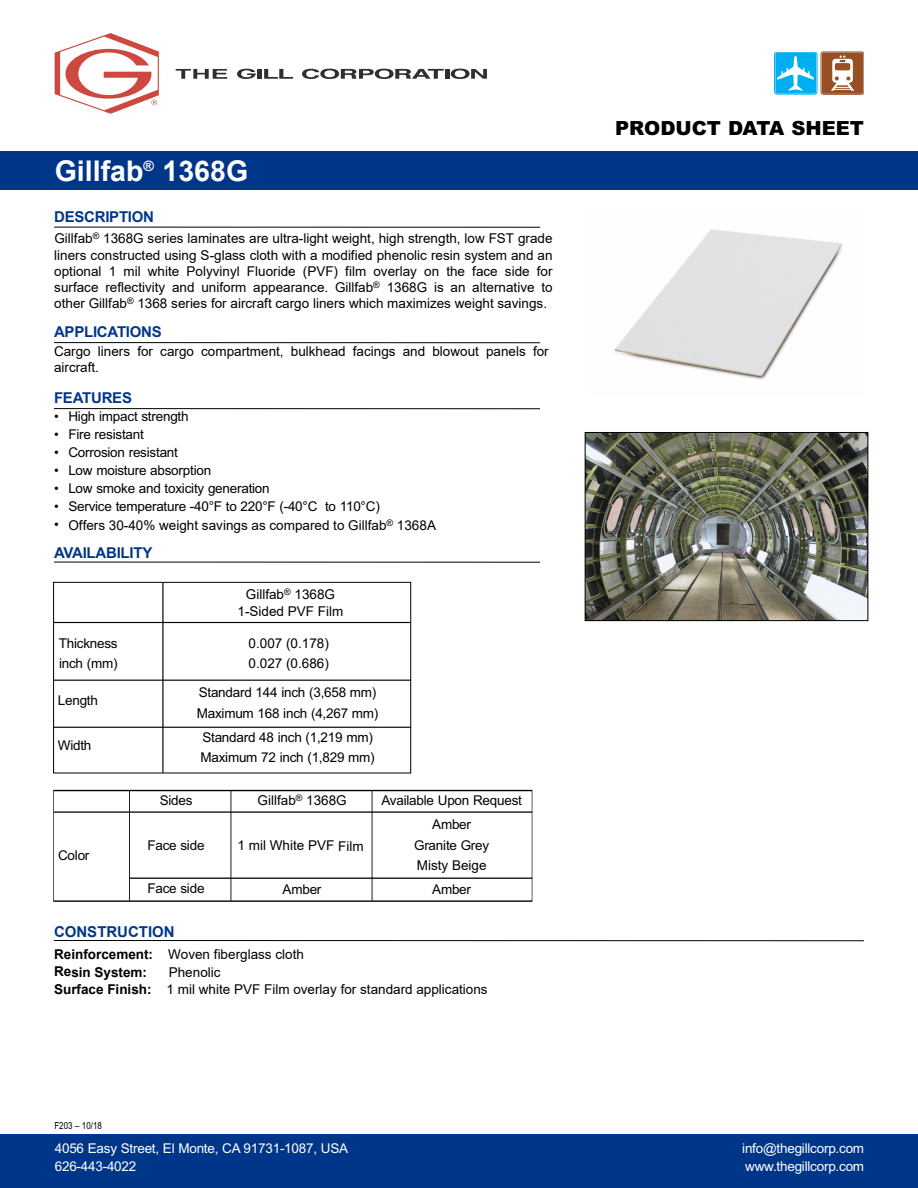
<style>
.page{position:relative;width:918px;height:1188px;background:#fff}
.page>*{position:absolute;margin:0;border:0;box-sizing:border-box;transform-origin:0 0}
.t1{font:700 28.5px "Arial";color:#fff}
.t2{font:900 19.5px "Arial";color:#000}
.t3{font:700 15px "Arial";letter-spacing:-.015em;color:#003689}
.t4{font:13.5px/16.2px "Arial";letter-spacing:-.015em;color:#000}
.t5{font:13.5px "Arial";letter-spacing:-.015em;color:#fff}
.t6{font:700 13.5px/17.5px "Arial";color:#000}
.t7{font:9.75px "Arial Narrow";color:#000}
.s1{font-weight:400}
.s2{font-weight:700}
</style>
<div class="page">
<div style="left:0;top:152px;width:918px;height:38px;background:#003689"></div>
<div style="left:0;top:1134px;width:918px;height:54px;background:#003689"></div>
<div style="left:821px;top:52px;width:43px;height:42px;border:1px solid #975026;border-radius:3px"></div>
<div style="left:822px;top:53px;width:41px;height:41px;background:#975026;border-radius:2px"></div>
<svg style="left:831px;top:55px;width:23px;height:36px"></svg>
<div style="left:774px;top:52px;width:43px;height:42px;border:1px solid #00afef;border-radius:2px"></div>
<div style="left:775px;top:53px;width:41px;height:41px;background:#00afef;border-radius:2px"></div>
<svg style="left:777px;top:56px;width:37px;height:35px"></svg>
<hr style="left:54px;top:227px;width:486px;height:1px;background:#000">
<hr style="left:54px;top:342px;width:486px;height:1px;background:#000">
<hr style="left:54px;top:408px;width:486px;height:1px;background:#000">
<hr style="left:54px;top:562px;width:486px;height:1px;background:#000">
<hr style="left:54px;top:940px;width:810px;height:1px;background:#000">
<img style="left:587px;top:434px;width:279px;height:185px">
<div style="left:585px;top:432px;width:283px;height:189px;border:1px solid #000"></div>
<div style="left:53px;top:582px;width:358px;height:191px;border:1px solid #000"></div>
<hr style="left:54px;top:622px;width:357px;height:1px;background:#000">
<hr style="left:54px;top:680px;width:357px;height:1px;background:#000">
<hr style="left:54px;top:727px;width:357px;height:1px;background:#000">
<hr style="left:163px;top:583px;width:1px;height:190px;background:#000">
<svg style="left:55px;top:33px;width:104px;height:81px"></svg>
<hr style="left:258px;top:69px;width:4px;height:10px;background:#302e2e">
<svg style="left:264px;top:69px;width:29px;height:10px"></svg>
<svg style="left:302px;top:69px;width:142px;height:10px"></svg>
<hr style="left:445px;top:69px;width:4px;height:10px;background:#302e2e">
<svg style="left:451px;top:69px;width:36px;height:10px"></svg>
<svg style="left:237px;top:69px;width:19px;height:10px"></svg>
<svg style="left:176px;top:69px;width:51px;height:10px"></svg>
<div style="left:53px;top:790px;width:479px;height:111px;border:1px solid #000"></div>
<hr style="left:54px;top:812px;width:478px;height:1px;background:#000">
<hr style="left:129px;top:878px;width:403px;height:1px;background:#000">
<hr style="left:129px;top:790px;width:1px;height:111px;background:#000">
<hr style="left:231px;top:790px;width:1px;height:111px;background:#000">
<hr style="left:372px;top:790px;width:1px;height:111px;background:#000">
<img style="left:615px;top:229px;width:228px;height:151px">
<h1 class="t1" style="left:55px;top:151px;width:195px">Gillfab<sup>®</sup> 1368G</h1>
<p class="t3" style="left:54px;top:208px;width:102px">DESCRIPTION</p>
<p class="t4" style="left:54px;top:230px;width:500px;text-align:justify">Gillfab<sup>®</sup> 1368G series laminates are ultra-light weight, high strength, low FST grade liners constructed using S-glass cloth with a modified phenolic resin system and an optional 1 mil white Polyvinyl Fluoride (PVF) film overlay on the face side for surface reflectivity and uniform appearance. Gillfab<sup>®</sup> 1368G is an alternative to other Gillfab<sup>®</sup> 1368 series for aircraft cargo liners which maximizes weight savings.</p>
<p class="t3" style="left:54px;top:323px;width:109px">APPLICATIONS</p>
<p class="t4" style="left:54px;top:343px;width:496px">Cargo liners for cargo compartment, bulkhead facings and blowout panels for aircraft.</p>
<p class="t3" style="left:54px;top:389px;width:79px">FEATURES</p>
<p class="t4" style="left:54px;top:409px;width:136px">• High impact strength</p>
<p class="t4" style="left:54px;top:427px;width:91px">• Fire resistant</p>
<p class="t4" style="left:54px;top:445px;width:125px">• Corrosion resistant</p>
<p class="t4" style="left:54px;top:463px;width:159px">• Low moisture absorption</p>
<p class="t4" style="left:54px;top:481px;width:217px">• Low smoke and toxicity generation</p>
<p class="t4" style="left:54px;top:499px;width:327px">• Service temperature -40°F to 220°F (-40°C to 110°C)</p>
<p class="t3" style="left:54px;top:544px;width:100px">AVAILABILITY</p>
<p class="t4" style="left:238px;top:586px;width:107px;text-align:center">Gillfab<sup>®</sup> 1368G<br>1-Sided PVF Film</p>
<p class="t4" style="left:249px;top:634px;width:82px;line-height:19.5px">0.007 (0.178)<br>0.027 (0.686)</p>
<p class="t4" style="left:54px;top:517px;width:383px">• Offers 30-40% weight savings as compared to Gillfab<sup>®</sup> 1368A</p>
<p class="t4" style="left:59px;top:634px;width:60px;line-height:19.5px">Thickness inch (mm)</p>
<p class="t4" style="left:58px;top:692px;width:42px">Length</p>
<p class="t4" style="left:197px;top:682px;width:183px;line-height:21px">Standard 144 inch (3,658 mm)<br>Maximum 168 inch (4,267 mm)</p>
<p class="t4" style="left:58px;top:737px;width:35px">Width</p>
<p class="t4" style="left:200px;top:728px;width:176px;line-height:19.5px">Standard 48 inch (1,219 mm)<br>Maximum 72 inch (1,829 mm)</p>
<p class="t4" style="left:58px;top:848px;width:33px">Color</p>
<p class="t4" style="left:258px;top:792px;width:91px">Gillfab<sup>®</sup> 1368G</p>
<p class="t4" style="left:160px;top:792px;width:34px">Sides</p>
<p class="t4" style="left:381px;top:792px;width:142px">Available Upon Request</p>
<p class="t4" style="left:147px;top:837px;width:59px">Face side</p>
<p class="t4" style="left:414px;top:837px;width:77px">Granite Grey</p>
<p class="t4" style="left:432px;top:816px;width:40px">Amber</p>
<p class="t4" style="left:238px;top:838px;width:128px">1 mil White PVF Film</p>
<p class="t4" style="left:417px;top:857px;width:71px">Misty Beige</p>
<p class="t4" style="left:147px;top:881px;width:59px">Face side</p>
<p class="t3" style="left:54px;top:921px;width:122px">CONSTRUCTION</p>
<p class="t4" style="left:283px;top:881px;width:40px">Amber</p>
<p class="t4" style="left:432px;top:881px;width:40px">Amber</p>
<p class="t6" style="left:54px;top:946px;width:251px">Reinforcement: <span class="s1">Woven fiberglass cloth<br></span>Resin System:</p>
<p class="t4" style="left:54px;top:963px;width:435px;line-height:17.5px;text-indent:115px">Phenolic<br><span class="s2">Surface Finish:</span> 1 mil white PVF Film overlay for standard applications</p>
<p class="t7" style="left:54px;top:1120px;width:49px">F203 – 10/18</p>
<h2 class="t2" style="left:615px;top:117px;width:250px">PRODUCT DATA SHEET</h2>
<p class="t5" style="left:55px;top:1140px;width:295px">4056 Easy Street, El Monte, CA 91731-1087, USA</p>
<p class="t5" style="left:742px;top:1140px;width:123px">info@thegillcorp.com</p>
<p class="t5" style="left:55px;top:1158px;width:83px">626-443-4022</p>
<p class="t5" style="left:745px;top:1158px;width:120px">www.thegillcorp.com</p>
</div>
